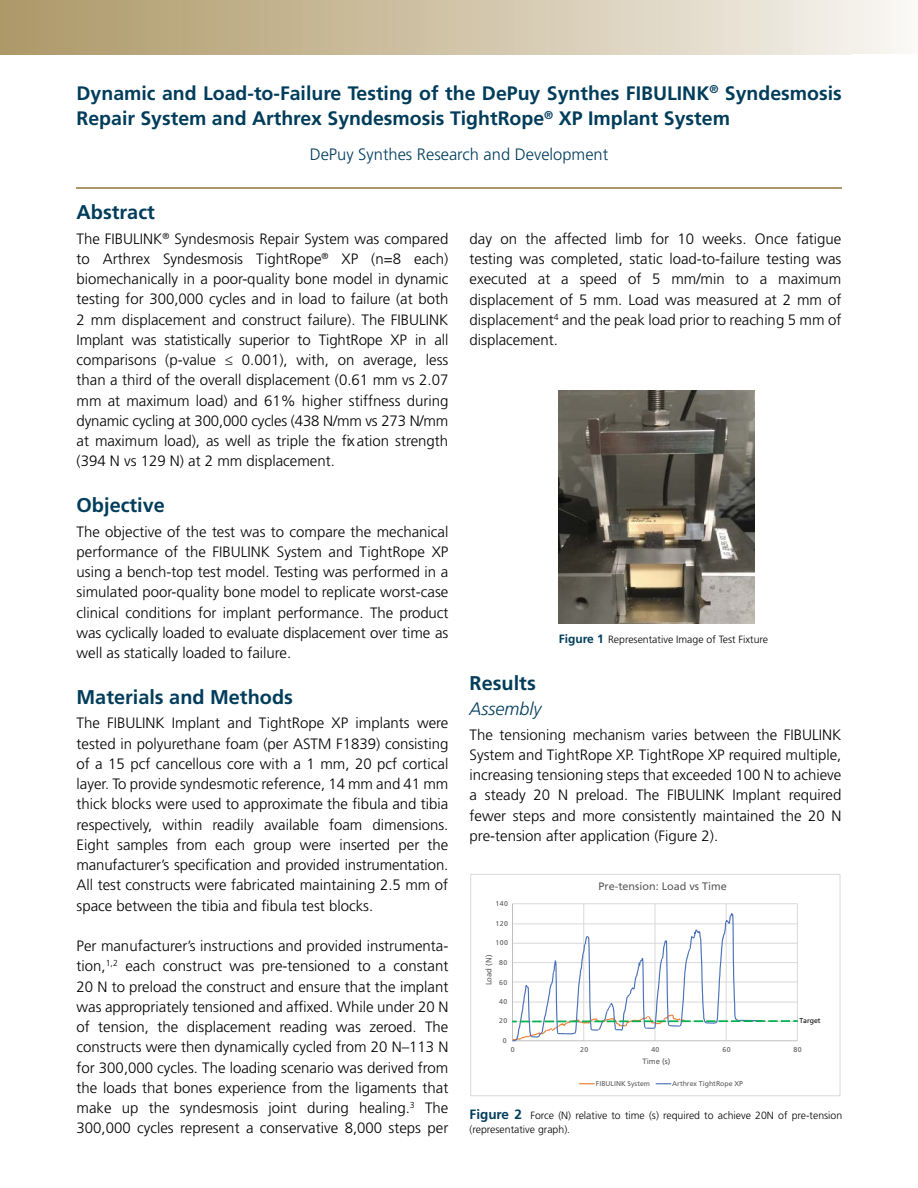
<style>
.page{position:relative;width:918px;height:1188px;background:#fff}
.page>*{position:absolute;margin:0;border:0;box-sizing:border-box;transform-origin:0 0}
.t1{font:700 19.8px "Frutiger LT Std";color:#013d5b}
.t2{font:700 19.5px/25.5px "Frutiger LT Std";color:#013d5b}
.t3{font:italic 300 18px "Frutiger LT Std";color:#013d5b}
.t4{font:300 16.5px "Frutiger LT Std";color:#013d5b}
.t5{font:300 15px/20.2px "Frutiger LT Std";color:#000;text-align:justify}
.t6{font:10.8px "Frutiger LT Std";color:#5a5a5a}
.t7{font:300 10.5px/13.5px "Frutiger LT Std";color:#000}
.t8{font:7.8px "Frutiger LT Std";color:#5a5a5a}
.t9{font:6.9px "Frutiger LT Std";color:#5a5a5a}
.t10{font:6.9px "Frutiger LT Std";color:#010101}
.s1{font-weight:700;font-size:12px;color:#013d5b}
.s2{font-weight:700;font-size:13.5px;color:#013d5b}
</style>
<div class="page">
<hr style="left:77px;top:187px;width:765px;height:2px;background:#ac9766">
<div style="left:851px;top:0;width:55px;height:54px;background:#f6f3ee"></div>
<img style="left:0;top:0;width:851px;height:54px">
<img style="left:559px;top:390px;width:195px;height:234px">
<hr style="left:513px;top:903px;width:284px;height:1px;background:#d9d9d8">
<hr style="left:583px;top:904px;width:1px;height:137px;background:#d9d9d8">
<hr style="left:655px;top:904px;width:1px;height:137px;background:#d9d9d8">
<hr style="left:726px;top:904px;width:1px;height:137px;background:#d9d9d8">
<hr style="left:797px;top:904px;width:1px;height:137px;background:#d9d9d8">
<hr style="left:512px;top:904px;width:1px;height:137px;background:#c0bfbf">
<hr style="left:513px;top:1041px;width:284px;height:1px;background:#c0bfbf">
<svg style="left:579px;top:1083px;width:15px;height:1px"></svg>
<svg style="left:656px;top:1083px;width:15px;height:1px"></svg>
<div style="left:470px;top:874px;width:370px;height:222px;border:1px solid #d9d9d8"></div>
<svg style="left:512px;top:913px;width:286px;height:128px"></svg>
<h2 class="t2" style="left:77px;top:80px;width:767px">Dynamic and Load-to-Failure Testing of the DePuy Synthes FIBULINK<sup>®</sup> Syndesmosis<br>Repair System and Arthrex Syndesmosis TightRope<sup>®</sup> XP Implant System</h2>
<p class="t4" style="left:310px;top:145px;width:300px">DePuy Synthes Research and Development</p>
<h1 class="t1" style="left:77px;top:200px;width:80px">Abstract</h1>
<p class="t5" style="left:77px;top:228px;width:373px">The FIBULINK<sup>®</sup> Syndesmosis Repair System was compared to Arthrex Syndesmosis TightRope<sup>®</sup> XP (n=8 each) biomechanically in a poor-quality bone model in dynamic testing for 300,000 cycles and in load to failure (at both 2 mm displacement and construct failure). The FIBULINK Implant was statistically superior to TightRope XP in all comparisons (p-value ≤ 0.001), with, on average, less than a third of the overall displacement (0.61 mm vs 2.07 mm at maximum load) and 61% higher stiffness during dynamic cycling at 300,000 cycles (438 N/mm vs 273 N/mm at maximum load), as well as triple the fixation strength (394 N vs 129 N) at 2 mm displacement.</p>
<h1 class="t1" style="left:77px;top:493px;width:90px">Objective</h1>
<p class="t5" style="left:77px;top:521px;width:373px">The objective of the test was to compare the mechanical performance of the FIBULINK System and TightRope XP using a bench-top test model. Testing was performed in a simulated poor-quality bone model to replicate worst-case clinical conditions for implant performance. The product was cyclically loaded to evaluate displacement over time as well as statically loaded to failure.</p>
<h1 class="t1" style="left:77px;top:685px;width:218px">Materials and Methods</h1>
<p class="t5" style="left:77px;top:713px;width:373px">The FIBULINK Implant and TightRope XP implants were tested in polyurethane foam (per ASTM F1839) consisting of a 15 pcf cancellous core with a 1 mm, 20 pcf cortical layer. To provide syndesmotic reference, 14 mm and 41 mm thick blocks were used to approximate the fibula and tibia respectively, within readily available foam dimensions.<br>Eight samples from each group were inserted per the manufacturer’s specification and provided instrumentation.<br>All test constructs were fabricated maintaining 2.5 mm of space between the tibia and fibula test blocks.</p>
<p class="t5" style="left:77px;top:936px;width:373px">Per manufacturer’s instructions and provided instrumenta&shy;tion,<sup>1,2</sup> each construct was pre-tensioned to a constant 20 N to preload the construct and ensure that the implant was appropriately tensioned and affixed. While under 20 N of tension, the displacement reading was zeroed. The constructs were then dynamically cycled from 20 N–113 N for 300,000 cycles. The loading scenario was derived from the loads that bones experience from the ligaments that make up the syndesmosis joint during healing.<sup>3</sup> The 300,000 cycles represent a conservative 8,000 steps per</p>
<p class="t5" style="left:470px;top:229px;width:373px">day on the affected limb for 10 weeks. Once fatigue testing was completed, static load-to-failure testing was executed at a speed of 5 mm/min to a maximum displacement of 5 mm. Load was measured at 2 mm of displacement<sup>4</sup> and the peak load prior to reaching 5 mm of displacement.</p>
<p class="t7" style="left:559px;top:633px;width:211px"><span class="s1">Figure 1</span> Representative Image of Test Fixture</p>
<h1 class="t1" style="left:470px;top:671px;width:68px">Results</h1>
<p class="t3" style="left:470px;top:699px;width:73px">Assembly</p>
<p class="t5" style="left:470px;top:725px;width:373px">The tensioning mechanism varies between the FIBULINK System and TightRope XP. TightRope XP required multiple, increasing tensioning steps that exceeded 100 N to achieve a steady 20 N preload. The FIBULINK Implant required fewer steps and more consistently maintained the 20 N pre-tension after application (Figure 2).</p>
<p class="t9" style="left:496px;top:900px;width:14px">140</p>
<p class="t9" style="left:496px;top:919px;width:14px">120</p>
<p class="t9" style="left:496px;top:939px;width:14px">100</p>
<p class="t8" style="left:484px;top:985px;width:32px;rotate:-90deg">Load (N)</p>
<p class="t9" style="left:499px;top:958px;width:10px">80</p>
<p class="t9" style="left:499px;top:978px;width:10px">60</p>
<p class="t9" style="left:499px;top:998px;width:10px">40</p>
<p class="t9" style="left:499px;top:1017px;width:10px">20</p>
<p class="t9" style="left:503px;top:1036px;width:5px">0</p>
<p class="t6" style="left:599px;top:880px;width:130px">Pre-tension: Load vs Time</p>
<p class="t10" style="left:799px;top:1016px;width:23px">Target</p>
<p class="t9" style="left:511px;top:1046px;width:5px">0</p>
<p class="t9" style="left:580px;top:1046px;width:10px">20</p>
<p class="t9" style="left:651px;top:1046px;width:10px">40</p>
<p class="t9" style="left:722px;top:1046px;width:10px">60</p>
<p class="t9" style="left:794px;top:1046px;width:10px">80</p>
<p class="t8" style="left:642px;top:1056px;width:29px">Time (s)</p>
<p class="t9" style="left:596px;top:1080px;width:56px">FIBULINK System</p>
<p class="t9" style="left:672px;top:1080px;width:72px">Arthrex TightRope XP</p>
<p class="t7" style="left:470px;top:1109px;width:374px"><span class="s2">Figure 2</span> Force (N) relative to time (s) required to achieve 20N of pre-tension (representative graph).</p>
</div>
